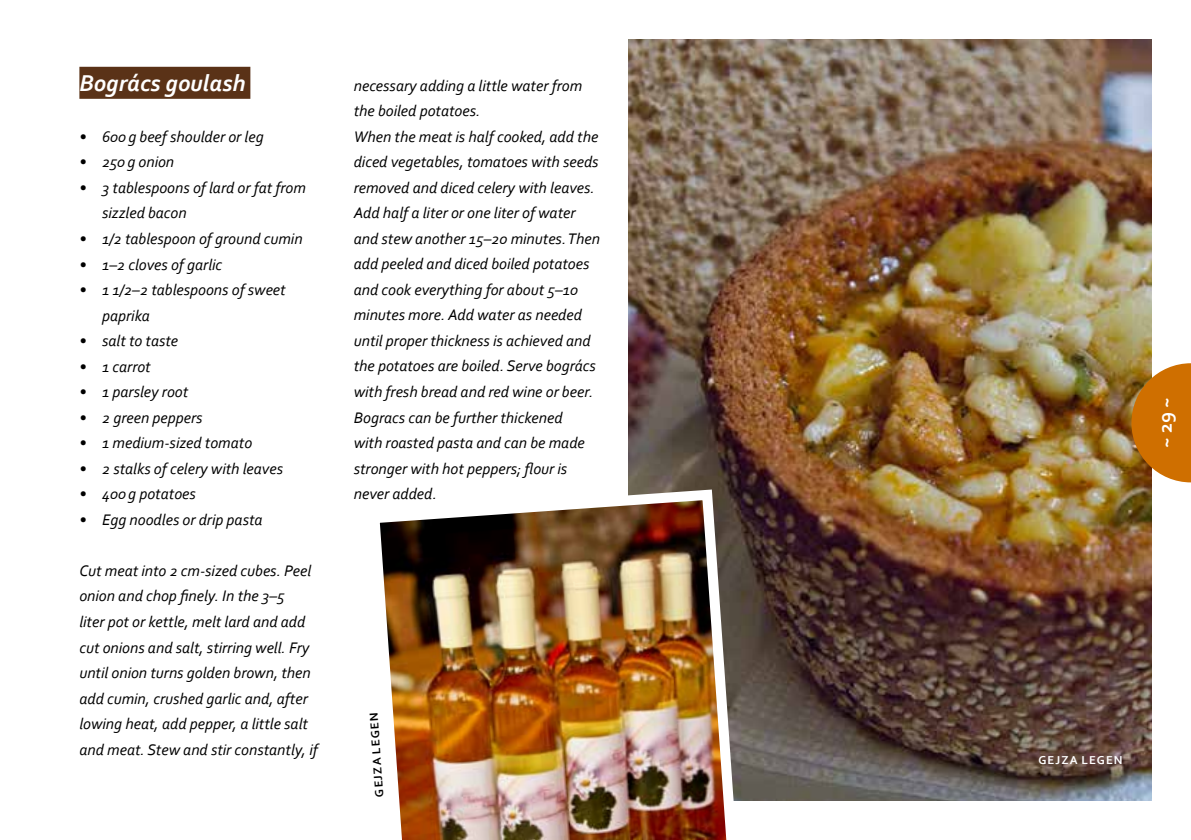
<style>
.page{position:relative;width:1191px;height:840px;background:#fff}
.page>*{position:absolute;margin:0;border:0;box-sizing:border-box;transform-origin:0 0}
.t1{font:italic 700 24px "Corbel";color:#fff}
.t2{font:700 20px "Corbel";color:#fff}
.t3{font:italic 16px/25.6px "Corbel";color:#000}
.t4{font:700 12px "Corbel";letter-spacing:.09em;color:#fff}
.t5{font:700 12px "Corbel";color:#000}
</style>
<div class="page">
<img style="left:628px;top:40px;width:523px;height:759px">
<svg style="left:1131px;top:363px;width:60px;height:119px"></svg>
<div style="left:79px;top:67px;width:171px;height:32px;background:#5a3217"></div>
<img style="left:379px;top:484px;width:364px;height:355px">
<h1 class="t1" style="left:79px;top:68px;width:167px">Bogrács goulash</h1>
<p class="t3" style="left:79px;top:123px;width:186px">• 600g beef shoulder or leg</p>
<p class="t3" style="left:79px;top:149px;width:96px">• 250g onion</p>
<p class="t3" style="left:102px;top:174px;width:205px;text-indent:-23px">• 3 tablespoons of lard or fat from sizzled bacon</p>
<p class="t3" style="left:79px;top:225px;width:225px">• 1/2 tablespoon of ground cumin</p>
<p class="t3" style="left:79px;top:251px;width:144px">• 1–2 cloves of garlic</p>
<p class="t3" style="left:102px;top:276px;width:185px;text-indent:-23px">• 1 1/2–2 tablespoons of sweet paprika</p>
<p class="t3" style="left:79px;top:327px;width:100px">• salt to taste</p>
<p class="t3" style="left:79px;top:353px;width:73px">• 1 carrot</p>
<p class="t3" style="left:79px;top:378px;width:110px">• 1 parsley root</p>
<p class="t3" style="left:79px;top:404px;width:125px">• 2 green peppers</p>
<p class="t3" style="left:79px;top:429px;width:174px">• 1 medium-sized tomato</p>
<p class="t3" style="left:79px;top:455px;width:205px">• 2 stalks of celery with leaves</p>
<p class="t3" style="left:79px;top:480px;width:118px">• 400g potatoes</p>
<p class="t3" style="left:79px;top:506px;width:185px">• Egg noodles or drip pasta</p>
<p class="t3" style="left:79px;top:557px;width:240px">Cut meat into 2 cm-sized cubes. Peel onion and chop finely. In the 3–5<br>liter pot or kettle, melt lard and add cut onions and salt, stirring well. Fry until onion turns golden brown, then add cumin, crushed garlic and, after lowing heat, add pepper, a little salt and meat. Stew and stir constantly, if</p>
<p class="t3" style="left:354px;top:72px;width:248px">necessary adding a little water from the boiled potatoes.<br>When the meat is half cooked, add the diced vegetables, tomatoes with seeds removed and diced celery with leaves.<br>Add half a liter or one liter of water and stew another 15–20 minutes. Then add peeled and diced boiled potatoes and cook everything for about 5–10 minutes more. Add water as needed until proper thickness is achieved and the potatoes are boiled. Serve bogrács with fresh bread and red wine or beer.<br>Bogracs can be further thickened<br>with roasted pasta and can be made stronger with hot peppers; flour is never added.</p>
<p class="t5" style="left:372px;top:796px;width:86px;rotate:-94deg">GEJZA LEGEN</p>
<p class="t2" style="left:1152px;top:448px;width:52px;rotate:-90deg">~ 29 ~</p>
<p class="t4" style="left:1038px;top:752px;width:86px">GEJZA LEGEN</p>
</div>
